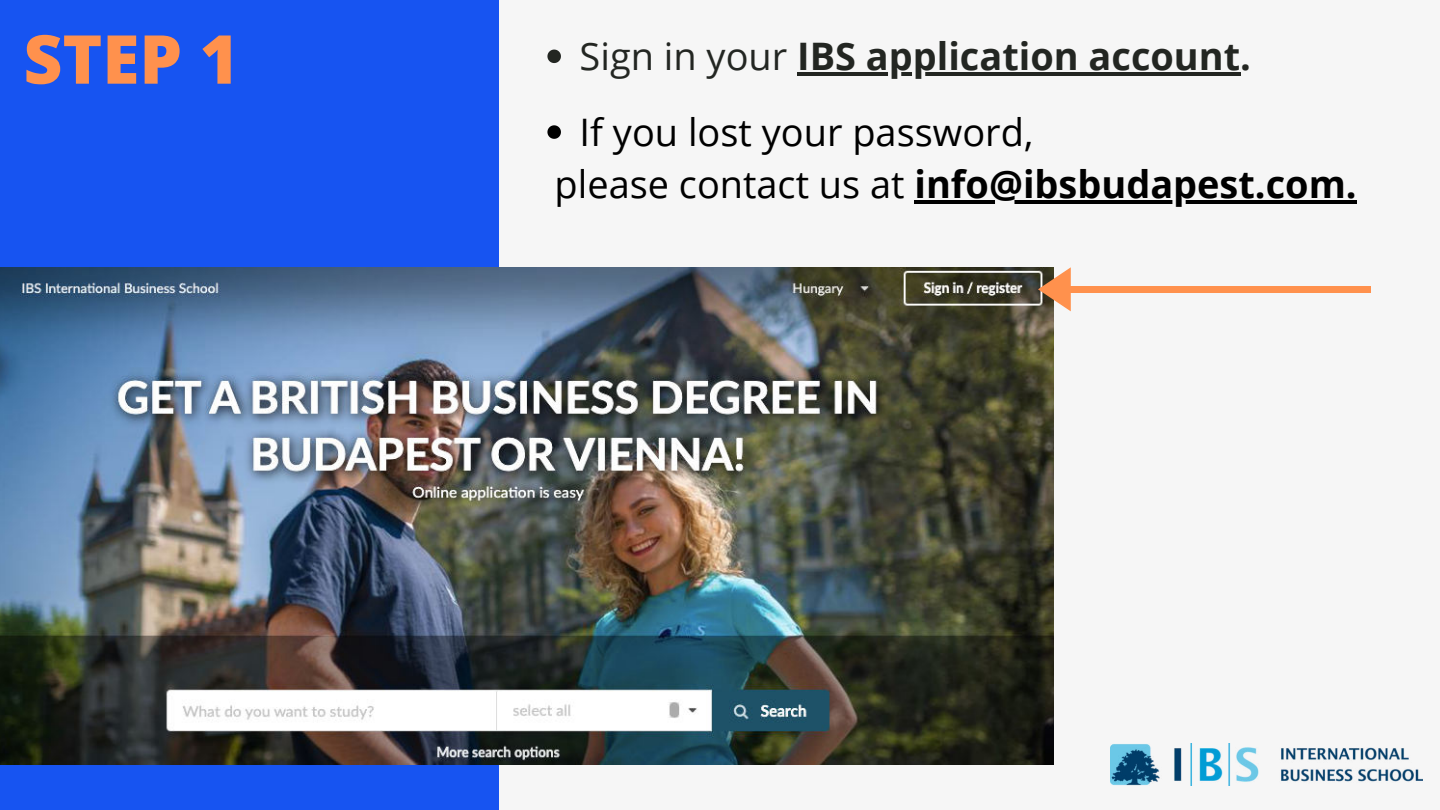
<style>
.page{position:relative;width:1440px;height:810px;background:#f6f6f6}
.page>*{position:absolute;margin:0;border:0;box-sizing:border-box;transform-origin:0 0}
.t1{font:800 67.5px "Open Sans";color:#ff914d}
.t2{font:37.9px/52.5px "Open Sans";color:#000}
.t3{font:700 37.9px "Open Sans";color:#232622}
.s1{font-weight:400}
.s2{font-weight:700}
</style>
<div class="page">
<div style="left:0;top:0;width:499px;height:810px;background:#1754f1"></div>
<img style="left:0;top:267px;width:1054px;height:497px">
<img style="left:1111px;top:743px;width:311px;height:42px">
<svg style="left:547px;top:125px;width:14px;height:14px"></svg>
<hr style="left:914px;top:200px;width:443px;height:4px;background:#000">
<svg style="left:547px;top:50px;width:14px;height:13px"></svg>
<hr style="left:797px;top:72px;width:443px;height:4px;background:#232622">
<div style="left:1064px;top:286px;width:307px;height:7px;background:#ff914d"></div>
<svg style="left:1038px;top:267px;width:33px;height:44px"></svg>
<h1 class="t1" style="left:24px;top:8px;width:217px">STEP 1</h1>
<p class="t3" style="left:580px;top:29px;width:673px"><span class="s1">Sign in your</span> IBS application account.</p>
<p class="t2" style="left:555px;top:105px;width:804px;text-indent:25px">If you lost your password,<br>please contact us at <span class="s2">info@ibsbudapest.com.</span></p>
</div>
